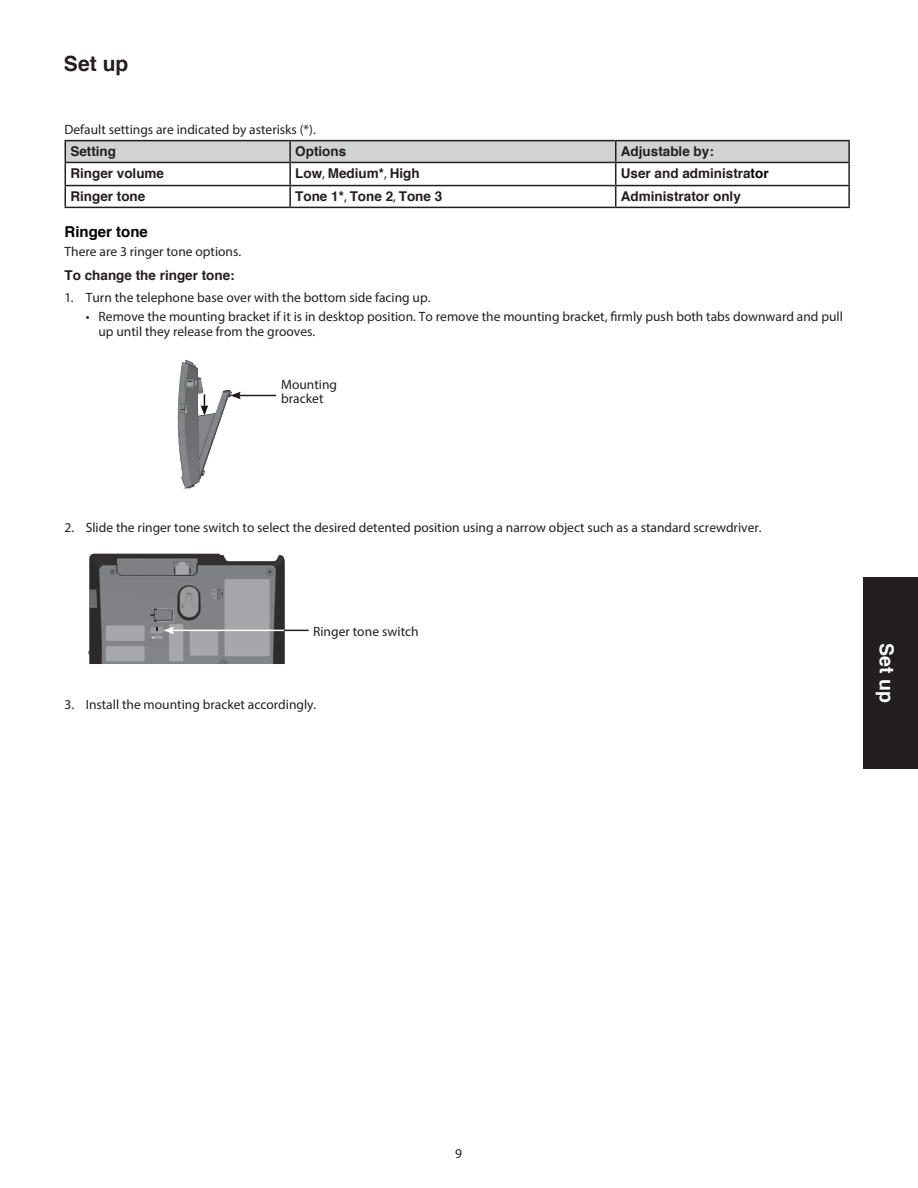
<style>
.page{position:relative;width:918px;height:1188px;background:#fff}
.page>*{position:absolute;margin:0;border:0;box-sizing:border-box;transform-origin:0 0}
.Vheading{font:700 21px "Helvetica";color:#231f20}
.t1{font:700 19.5px "Helvetica";color:#fff}
.Vsubhead_1-BIG_copy{font:700 15px "Helvetica";color:#000}
.body_1{font:13.5px/15px "Myriad Pro";color:#231f20}
.body_1-2{font:700 13.5px "Helvetica";color:#231f20}
.Vbody_1{font:13.5px/14.2px "Myriad Pro";color:#231f20}
.Vbody_1-2{font:700 13.5px "Helvetica";color:#231f20}
.s1{font-family:"Myriad Pro";font-weight:400}
.s2{color:#000}
</style>
<div class="page">
<div style="left:863px;top:577px;width:55px;height:192px;background:#231f20"></div>
<hr style="left:616px;top:162px;width:234px;height:1px;background:#231f20">
<hr style="left:848px;top:163px;width:2px;height:22px;background:#231f20">
<hr style="left:616px;top:185px;width:234px;height:1px;background:#231f20">
<hr style="left:848px;top:186px;width:2px;height:21px;background:#231f20">
<hr style="left:65px;top:207px;width:225px;height:1px;background:#231f20">
<hr style="left:290px;top:207px;width:326px;height:1px;background:#231f20">
<hr style="left:616px;top:207px;width:234px;height:1px;background:#231f20">
<hr style="left:65px;top:140px;width:225px;height:1px;background:#231f20">
<hr style="left:290px;top:140px;width:326px;height:1px;background:#231f20">
<hr style="left:616px;top:140px;width:234px;height:1px;background:#231f20">
<svg style="left:65px;top:141px;width:784px;height:66px"></svg>
<hr style="left:848px;top:141px;width:2px;height:21px;background:#231f20">
<img style="left:88px;top:554px;width:198px;height:110px">
<hr style="left:172px;top:630px;width:112px;height:1px;background:#fff">
<svg style="left:152px;top:627px;width:22px;height:11px"></svg>
<svg style="left:284px;top:630px;width:25px;height:1px"></svg>
<img style="left:178px;top:362px;width:54px;height:127px">
<svg style="left:180px;top:405px;width:7px;height:8px"></svg>
<svg style="left:201px;top:394px;width:7px;height:22px"></svg>
<hr style="left:238px;top:395px;width:38px;height:1px;background:#231f20">
<svg style="left:230px;top:392px;width:11px;height:7px"></svg>
<p class="Vheading" style="left:64px;top:51px;width:66px">Set up</p>
<p class="body_1" style="left:65px;top:122px;width:253px">Default settings are indicated by asterisks (*).</p>
<p class="body_1-2" style="left:70px;top:143px;width:47px">Setting</p>
<p class="body_1-2" style="left:295px;top:143px;width:53px">Options</p>
<p class="body_1-2" style="left:621px;top:143px;width:95px">Adjustable by:</p>
<p class="body_1-2" style="left:70px;top:165px;width:95px">Ringer volume</p>
<p class="body_1-2" style="left:295px;top:165px;width:126px">Low<span class="s1">,</span> Medium*<span class="s1">,</span> High</p>
<p class="body_1-2" style="left:621px;top:165px;width:149px">User and administra<span class="s2">tor</span></p>
<p class="body_1-2" style="left:70px;top:188px;width:77px">Ringer tone</p>
<p class="body_1-2" style="left:295px;top:188px;width:149px">Tone 1*<span class="s1">,</span> Tone 2<span class="s1">,</span> Tone 3</p>
<p class="body_1-2" style="left:621px;top:188px;width:122px">Administrator only</p>
<p class="Vsubhead_1-BIG_copy" style="left:65px;top:222px;width:85px">Ringer tone</p>
<p class="Vbody_1" style="left:65px;top:245px;width:178px">There are 3 ringer tone options.</p>
<p class="Vbody_1-2" style="left:65px;top:267px;width:172px">To change the ringer tone:</p>
<p class="body_1" style="left:65px;top:290px;width:368px">1. Turn the telephone base over with the bottom side facing up.</p>
<p class="body_1" style="left:99px;top:309px;width:746px;text-indent:-13px">• Remove the mounting bracket if it is in desktop position. To remove the mounting bracket, firmly push both tabs downward and pull up until they release from the grooves.</p>
<p class="Vbody_1" style="left:281px;top:377px;width:58px">Mounting bracket</p>
<p class="body_1" style="left:65px;top:520px;width:699px">2. Slide the ringer tone switch to select the desired detented position using a narrow object such as a standard screwdriver.</p>
<p class="Vbody_1" style="left:313px;top:624px;width:107px">Ringer tone switch</p>
<p class="body_1" style="left:65px;top:697px;width:253px">3. Install the mounting bracket accordingly.</p>
<h2 class="t1" style="left:899px;top:643px;width:61px;rotate:90deg">Set up</h2>
<p class="body_1" style="left:455px;top:1146px;width:8px">9</p>
</div>
